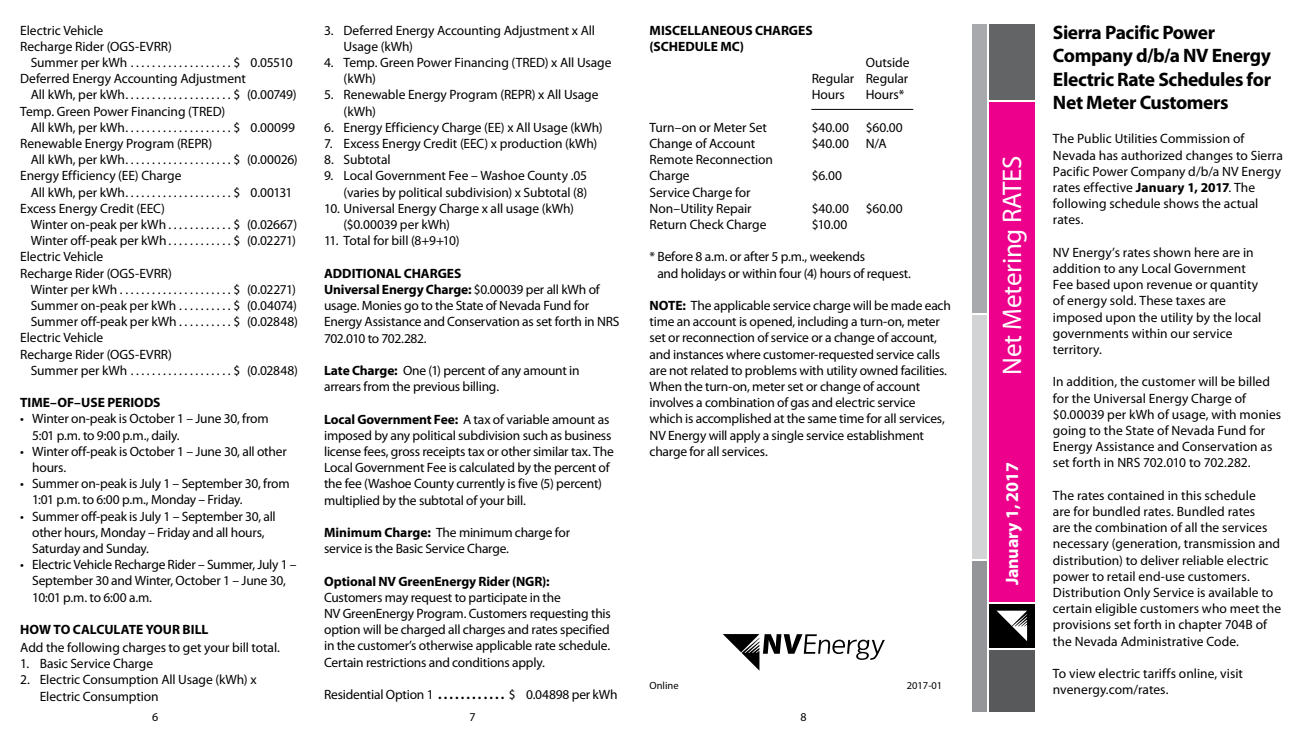
<style>
.page{position:relative;width:1310px;height:729px;background:#fff}
.page>*{position:absolute;margin:0;border:0;box-sizing:border-box;transform-origin:0 0}
.t1{font:27px "Myriad Pro";letter-spacing:-.01em;color:#fff}
.t2{font:700 19.5px/23.4px "Myriad Pro";letter-spacing:-.02em;color:#000}
.t3{font:700 18px "Myriad Pro";letter-spacing:-.01em;color:#fff}
.t4{font:13.5px/16.2px "Myriad Pro";letter-spacing:-.01em;color:#000}
.t5{font:700 13.5px "Myriad Pro";letter-spacing:-.005em;color:#000}
.t6{font:12px "Myriad Pro";color:#000}
.t7{font:10.5px "Myriad Pro";color:#000}
.s1{font-weight:700}
</style>
<div class="page">
<hr style="left:811px;top:109px;width:102px;height:1px;background:#000">
<div style="left:972px;top:24px;width:14px;height:289px;background:#a7a9ac"></div>
<div style="left:972px;top:315px;width:14px;height:244px;background:#d1d3d4"></div>
<div style="left:972px;top:561px;width:14px;height:151px;background:#939598"></div>
<div style="left:989px;top:650px;width:45px;height:62px;background:#58595b"></div>
<div style="left:989px;top:24px;width:45px;height:76px;background:#636466"></div>
<div style="left:989px;top:604px;width:45px;height:44px;background:#000"></div>
<svg style="left:997px;top:611px;width:30px;height:30px"></svg>
<svg style="left:723px;top:634px;width:161px;height:37px"></svg>
<div style="left:989px;top:102px;width:45px;height:499px;background:#ec008c"></div>
<p class="t4" style="left:20px;top:22px;width:153px">Electric Vehicle<br>Recharge Rider (OGS-EVRR)</p>
<p class="t4" style="left:20px;top:54px;width:274px;text-indent:11px">Summer per kWh ...................$ 0.05510<br>Deferred Energy Accounting Adjustment</p>
<p class="t4" style="left:20px;top:87px;width:278px;text-indent:11px">All kWh, per kWh....................$ (0.00749)<br>Temp. Green Power Financing (TRED)</p>
<p class="t4" style="left:20px;top:119px;width:276px;text-indent:11px">All kWh, per kWh....................$ 0.00099<br>Renewable Energy Program (REPR)</p>
<p class="t4" style="left:20px;top:151px;width:279px;text-indent:11px">All kWh, per kWh....................$ (0.00026)<br>Energy Efficiency (EE) Charge</p>
<p class="t4" style="left:20px;top:184px;width:274px;text-indent:11px">All kWh, per kWh....................$ 0.00131<br>Excess Energy Credit (EEC)</p>
<p class="t4" style="left:31px;top:216px;width:268px">Winter on-peak per kWh . . . . . . . . . . . . $ (0.02667)</p>
<p class="t4" style="left:20px;top:232px;width:277px;text-indent:11px">Winter off-peak per kWh . . . . . . . . . . . . $ (0.02271)<br>Electric Vehicle<br>Recharge Rider (OGS-EVRR)</p>
<p class="t4" style="left:31px;top:281px;width:267px">Winter per kWh .....................$ (0.02271)</p>
<p class="t4" style="left:31px;top:297px;width:268px">Summer on-peak per kWh . . . . . . . . . . $ (0.04074)</p>
<p class="t4" style="left:20px;top:313px;width:279px;text-indent:11px">Summer off-peak per kWh . . . . . . . . . . $ (0.02848)<br>Electric Vehicle<br>Recharge Rider (OGS-EVRR)</p>
<p class="t4" style="left:31px;top:362px;width:268px">Summer per kWh ...................$ (0.02848)</p>
<h5 class="t5" style="left:20px;top:394px;width:142px">TIME–OF–USE PERIODS</h5>
<p class="t4" style="left:20px;top:411px;width:250px">• Winter on-peak is October 1 – June 30, from</p>
<p class="t4" style="left:32px;top:427px;width:149px">5:01 p.m. to 9:00 p.m., daily.</p>
<p class="t4" style="left:32px;top:443px;width:256px;text-indent:-12px">• Winter off-peak is October 1 – June 30, all other hours.</p>
<p class="t4" style="left:20px;top:475px;width:271px">• Summer on-peak is July 1 – September 30, from</p>
<p class="t4" style="left:32px;top:492px;width:212px">1:01 p.m. to 6:00 p.m., Monday – Friday.</p>
<p class="t4" style="left:32px;top:508px;width:245px;text-indent:-12px">• Summer off-peak is July 1 – September 30, all other hours, Monday – Friday and all hours,<br>Saturday and Sunday.</p>
<p class="t4" style="left:20px;top:556px;width:278px;text-align:center">• Electric Vehicle Recharge Rider – Summer, July 1 –<br>September 30 and Winter, October 1 – June 30,</p>
<p class="t4" style="left:32px;top:589px;width:121px">10:01 p.m. to 6:00 a.m.</p>
<h5 class="t5" style="left:20px;top:621px;width:190px">HOW TO CALCULATE YOUR BILL</h5>
<p class="t4" style="left:20px;top:639px;width:261px">Add the following charges to get your bill total.</p>
<p class="t4" style="left:20px;top:655px;width:134px">1. Basic Service Charge</p>
<p class="t4" style="left:40px;top:671px;width:218px;text-indent:-19px">2. Electric Consumption All Usage (kWh) x<br>Electric Consumption</p>
<p class="t4" style="left:343px;top:22px;width:253px;text-indent:-19px">3. Deferred Energy Accounting Adjustment x All<br>Usage (kWh)</p>
<p class="t4" style="left:343px;top:54px;width:269px;text-indent:-19px">4. Temp. Green Power Financing (TRED) x All Usage (kWh)</p>
<p class="t4" style="left:343px;top:87px;width:256px;text-indent:-19px">5. Renewable Energy Program (REPR) x All Usage (kWh)</p>
<p class="t4" style="left:324px;top:119px;width:280px">6. Energy Efficiency Charge (EE) x All Usage (kWh)</p>
<p class="t4" style="left:324px;top:135px;width:275px">7. Excess Energy Credit (EEC) x production (kWh)</p>
<p class="t4" style="left:324px;top:151px;width:68px">8. Subtotal</p>
<p class="t4" style="left:324px;top:168px;width:265px;text-align:right">9. Local Government Fee – Washoe County .05 (varies by political subdivision) x Subtotal (8)</p>
<p class="t4" style="left:343px;top:200px;width:232px;text-indent:-19px">10. Universal Energy Charge x all usage (kWh) ($0.00039 per kWh)</p>
<p class="t4" style="left:324px;top:233px;width:137px">11. Total for bill (8+9+10)</p>
<p class="t4" style="left:324px;top:265px;width:297px"><span class="s1">ADDITIONAL CHARGES<br>Universal Energy Charge:</span> $0.00039 per all kWh of usage. Monies go to the State of Nevada Fund for Energy Assistance and Conservation as set forth in NRS 702.010 to 702.282.</p>
<p class="t4" style="left:324px;top:362px;width:257px"><span class="s1">Late Charge:</span> One (1) percent of any amount in arrears from the previous billing.</p>
<p class="t4" style="left:324px;top:411px;width:291px"><span class="s1">Local Government Fee:</span> A tax of variable amount as imposed by any political subdivision such as business license fees, gross receipts tax or other similar tax. The Local Government Fee is calculated by the percent of the fee (Washoe County currently is five (5) percent) multiplied by the subtotal of your bill.</p>
<p class="t4" style="left:324px;top:524px;width:248px"><span class="s1">Minimum Charge:</span> The minimum charge for service is the Basic Service Charge.</p>
<h5 class="t5" style="left:324px;top:572px;width:227px">Optional NV GreenEnergy Rider (NGR):</h5>
<p class="t4" style="left:324px;top:589px;width:288px">Customers may request to participate in the<br>NV GreenEnergy Program. Customers requesting this option will be charged all charges and rates specified in the customer’s otherwise applicable rate schedule.<br>Certain restrictions and conditions apply.</p>
<p class="t4" style="left:324px;top:686px;width:295px">Residential Option 1 <span class="s1">. . . . . . . . . . . .</span> $ 0.04898 per kWh</p>
<p class="t5" style="left:649px;top:21px;width:165px">MISCELLANEOUS CHARGES</p>
<p class="t5" style="left:649px;top:37px;width:96px">(SCHEDULE MC)</p>
<p class="t4" style="left:865px;top:54px;width:45px">Outside</p>
<p class="t4" style="left:811px;top:70px;width:44px">Regular</p>
<p class="t4" style="left:865px;top:70px;width:44px">Regular</p>
<p class="t4" style="left:811px;top:87px;width:35px">Hours</p>
<p class="t4" style="left:865px;top:87px;width:40px">Hours*</p>
<p class="t4" style="left:649px;top:119px;width:119px">Turn–on or Meter Set</p>
<p class="t4" style="left:811px;top:119px;width:39px">$40.00</p>
<p class="t4" style="left:865px;top:119px;width:39px">$60.00</p>
<p class="t4" style="left:649px;top:135px;width:107px">Change of Account</p>
<p class="t4" style="left:811px;top:135px;width:39px">$40.00</p>
<p class="t4" style="left:865px;top:135px;width:22px">N/A</p>
<p class="t4" style="left:649px;top:151px;width:125px">Remote Reconnection</p>
<p class="t4" style="left:649px;top:168px;width:42px">Charge</p>
<p class="t4" style="left:811px;top:168px;width:32px">$6.00</p>
<p class="t4" style="left:649px;top:184px;width:103px">Service Charge for</p>
<p class="t4" style="left:649px;top:200px;width:104px">Non–Utility Repair</p>
<p class="t4" style="left:811px;top:200px;width:39px">$40.00</p>
<p class="t4" style="left:865px;top:200px;width:39px">$60.00</p>
<p class="t4" style="left:649px;top:216px;width:118px">Return Check Charge</p>
<p class="t4" style="left:811px;top:216px;width:37px">$10.00</p>
<p class="t4" style="left:657px;top:249px;width:255px;text-indent:-8px">* Before 8 a.m. or after 5 p.m., weekends<br>and holidays or within four (4) hours of request.</p>
<p class="t4" style="left:649px;top:297px;width:303px"><span class="s1">NOTE:</span> The applicable service charge will be made each time an account is opened, including a turn-on, meter set or reconnection of service or a change of account, and instances where customer-requested service calls are not related to problems with utility owned facilities.<br>When the turn-on, meter set or change of account involves a combination of gas and electric service which is accomplished at the same time for all services, NV Energy will apply a single service establishment charge for all services.</p>
<p class="t7" style="left:649px;top:679px;width:31px">Online</p>
<p class="t7" style="left:906px;top:679px;width:37px">2017-01</p>
<p class="t6" style="left:152px;top:710px;width:8px">6</p>
<p class="t6" style="left:469px;top:710px;width:8px">7</p>
<p class="t6" style="left:800px;top:710px;width:8px">8</p>
<p class="t1" style="left:995px;top:375px;width:221px;rotate:-90deg">Net Metering RATES</p>
<p class="t3" style="left:1000px;top:585px;width:125px;rotate:-90deg">January 1, 2017</p>
<h3 class="t2" style="left:1053px;top:20px;width:220px">Sierra Pacific Power<br>Company d/b/a NV Energy<br>Electric Rate Schedules for<br>Net Meter Customers</h3>
<p class="t4" style="left:1053px;top:131px;width:231px">The Public Utilities Commission of<br>Nevada has authorized changes to Sierra<br>Pacific Power Company d/b/a NV Energy rates effective <span class="s1">January 1, 2017</span>. The following schedule shows the actual rates.</p>
<p class="t4" style="left:1053px;top:244px;width:210px">NV Energy’s rates shown here are in addition to any Local Government<br>Fee based upon revenue or quantity of energy sold. These taxes are imposed upon the utility by the local governments within our service territory.</p>
<p class="t4" style="left:1053px;top:374px;width:230px">In addition, the customer will be billed for the Universal Energy Charge of $0.00039 per kWh of usage, with monies going to the State of Nevada Fund for Energy Assistance and Conservation as set forth in NRS 702.010 to 702.282.</p>
<p class="t4" style="left:1053px;top:487px;width:230px">The rates contained in this schedule<br>are for bundled rates. Bundled rates<br>are the combination of all the services necessary (generation, transmission and distribution) to deliver reliable electric power to retail end-use customers.<br>Distribution Only Service is available to certain eligible customers who meet the provisions set forth in chapter 704B of the Nevada Administrative Code.</p>
<p class="t4" style="left:1053px;top:665px;width:192px">To view electric tariffs online, visit nvenergy.com/rates.</p>
</div>
